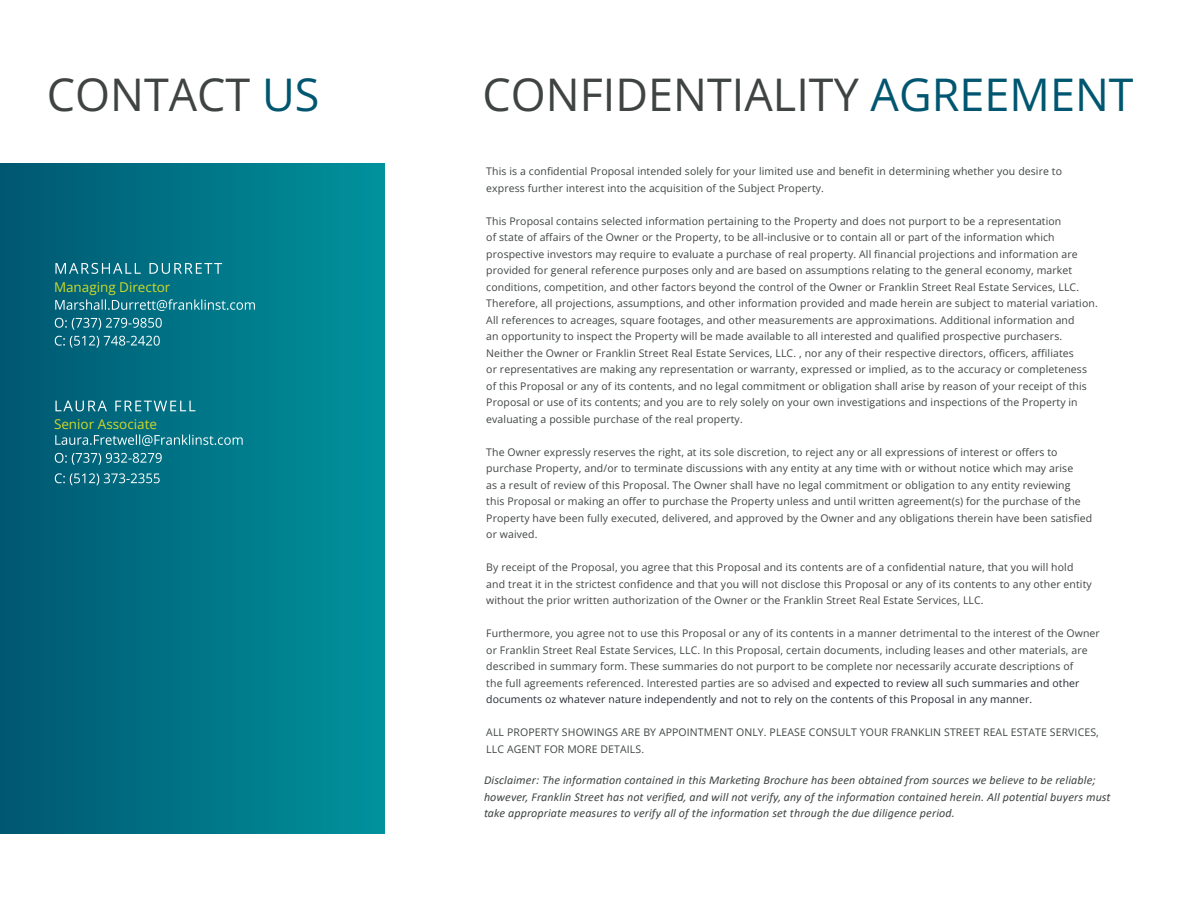
<style>
.page{position:relative;width:1188px;height:918px;background:#fff}
.page>*{position:absolute;margin:0;border:0;box-sizing:border-box;transform-origin:0 0}
.t1{font:45px "Open Sans";color:#3f4443}
.t2{font:15px "Open Sans";letter-spacing:.1em;color:#fff}
.t3{font:13.5px "Open Sans";color:#fff}
.t4{font:13.5px "Open Sans";color:#cfd928}
.JDM_Small_Font{font:italic 12px/16.5px "Calibri";letter-spacing:.01em;color:#3f4443}
.JDM_Small_Font-2{font:10.5px/16.5px "Open Sans";letter-spacing:.01em;color:#3f4443}
.s1{color:#005670}
.s2{color:#242a32}
</style>
<div class="page">
<div style="left:0;top:164px;width:384px;height:670px;background:linear-gradient(to right,#005670,#00929c)"></div>
<p class="t1" style="left:47px;top:64px;width:274px">CONTACT <span class="s1">US</span></p>
<p class="t1" style="left:483px;top:64px;width:653px">CONFIDENTIALITY <span class="s1">AGREEMENT</span></p>
<p class="t2" style="left:54px;top:258px;width:170px">MARSHALL DURRETT</p>
<p class="t4" style="left:54px;top:278px;width:118px">Managing Director</p>
<p class="t3" style="left:54px;top:296px;width:203px">Marshall.Durrett@franklinst.com</p>
<p class="t3" style="left:54px;top:313px;width:110px">O: (737) 279-9850</p>
<p class="t3" style="left:54px;top:331px;width:108px">C: (512) 748-2420</p>
<p class="t2" style="left:54px;top:396px;width:143px">LAURA FRETWELL</p>
<p class="t4" style="left:54px;top:415px;width:105px">Senior Associate</p>
<p class="t3" style="left:54px;top:431px;width:191px">Laura.Fretwell@Franklinst.com</p>
<p class="t3" style="left:54px;top:449px;width:110px">O: (737) 932-8279</p>
<p class="t3" style="left:54px;top:469px;width:108px">C: (512) 373-2355</p>
<p class="JDM_Small_Font-2" style="left:486px;top:163px;width:577px">This is a confidential Proposal intended solely for your limited use and benefit in determining whether you desire to express further interest into the acquisition of the Subject Property.</p>
<p class="JDM_Small_Font-2" style="left:486px;top:212px;width:613px">This Proposal contains selected information pertaining to the Property and does not purport to be a representation<br>of state of affairs of the Owner or the Property, to be all-inclusive or to contain all or part of the information which prospective investors may require to evaluate a purchase of real property. All financial projections and information are provided for general reference purposes only and are based on assumptions relating to the general economy, market conditions, competition, and other factors beyond the control of the Owner or Franklin Street Real Estate Services, LLC.<br>Therefore, all projections, assumptions, and other information provided and made herein are subject to material variation.<br>All references to acreages, square footages, and other measurements are approximations. Additional information and<br>an opportunity to inspect the Property will be made available to all interested and qualified prospective purchasers.<br>Neither the Owner or Franklin Street Real Estate Services, LLC. , nor any of their respective directors, officers, affiliates<br>or representatives are making any representation or warranty, expressed or implied, as to the accuracy or completeness of this Proposal or any of its contents, and no legal commitment or obligation shall arise by reason of your receipt of this Proposal or use of its contents; and you are to rely solely on your own investigations and inspections of the Property in evaluating a possible purchase of the real property.</p>
<p class="JDM_Small_Font-2" style="left:486px;top:443px;width:607px">The Owner expressly reserves the right, at its sole discretion, to reject any or all expressions of interest or offers to purchase Property, and/or to terminate discussions with any entity at any time with or without notice which may arise<br>as a result of review of this Proposal. The Owner shall have no legal commitment or obligation to any entity reviewing<br>this Proposal or making an offer to purchase the Property unless and until written agreement(s) for the purchase of the Property have been fully executed, delivered, and approved by the Owner and any obligations therein have been satisfied or waived.</p>
<p class="JDM_Small_Font-2" style="left:486px;top:559px;width:607px">By receipt of the Proposal, you agree that this Proposal and its contents are of a confidential nature, that you will hold and treat it in the strictest confidence and that you will not disclose this Proposal or any of its contents to any other entity without the prior written authorization of the Owner or the Franklin Street Real Estate Services, LLC.</p>
<p class="JDM_Small_Font-2" style="left:486px;top:625px;width:615px">Furthermore, you agree not to use this Proposal or any of its contents in a manner detrimental to the interest of the Owner or Franklin Street Real Estate Services, LLC. In this Proposal, certain documents, including leases and other materials, are described in summary form. These summaries do not purport to be complete nor necessarily accurate descriptions of<br>the full agreements referenced. Interested parties are so advised and <span class="s2">expected to review all such summaries and other documents oz whatever nature independently and not to rely on the contents of this Proposal in any manner.</span></p>
<p class="JDM_Small_Font-2" style="left:486px;top:724px;width:614px">ALL PROPERTY SHOWINGS ARE BY APPOINTMENT ONLY. PLEASE CONSULT YOUR FRANKLIN STREET REAL ESTATE SERVICES,<br>LLC AGENT FOR MORE DETAILS.</p>
<p class="JDM_Small_Font" style="left:484px;top:772px;width:628px">Disclaimer: The information contained in this Marketing Brochure has been obtained from sources we believe to be reliable; however, Franklin Street has not verified, and will not verify, any of the information contained herein. All potential buyers must take appropriate measures to verify all of the information set through the due diligence period.</p>
</div>
